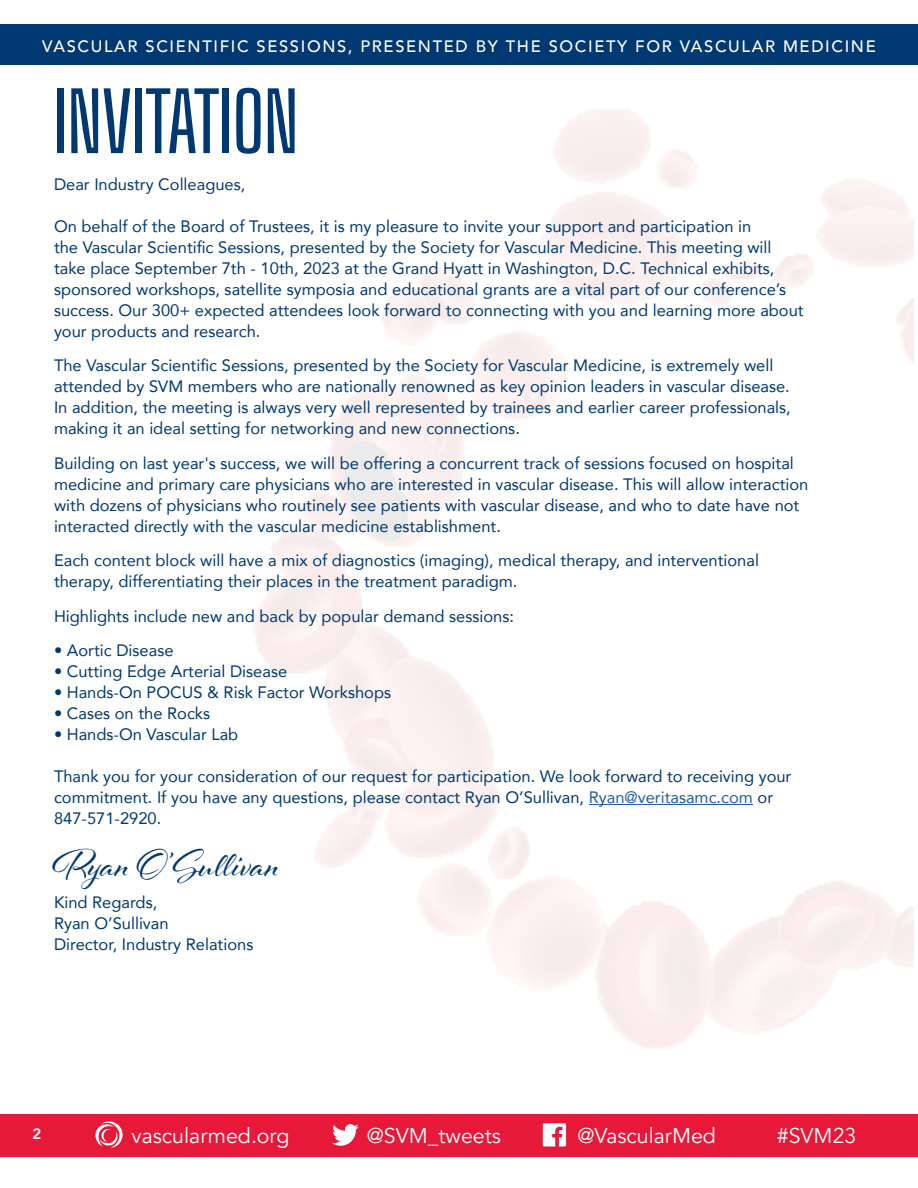
<style>
.page{position:relative;width:918px;height:1188px;background:#fff}
.page>*{position:absolute;margin:0;border:0;box-sizing:border-box;transform-origin:0 0}
.t1{font:100 81px "Big Shoulders Display";letter-spacing:-.01em;color:#003872;scale:1.04 1}
.t2{font:40.5px "Al Fresco";color:#003872}
.t3{font:21.3px "Avenir";color:#fff}
.t4{font:16.5px/21px "Avenir";color:#003872}
.t5{font:500 16.5px "Avenir";letter-spacing:.1em;color:#fff}
.t6{font:800 15px "Avenir";color:#fff}
.s1{color:#215e9e}
</style>
<div class="page">
<div style="left:0;top:1114px;width:918px;height:43px;background:#e71939"></div>
<div style="left:0;top:24px;width:918px;height:41px;background:#003872"></div>
<svg style="left:543px;top:1123px;width:23px;height:24px"></svg>
<svg style="left:332px;top:1124px;width:27px;height:22px"></svg>
<svg style="left:95px;top:1121px;width:28px;height:27px"></svg>
<hr style="left:589px;top:804px;width:164px;height:1px;background:#215e9e">
<p class="t5" style="left:42px;top:32px;width:835px">VASCULAR SCIENTIFIC SESSIONS, PRESENTED BY THE SOCIETY FOR VASCULAR MEDICINE</p>
<h1 class="t1" style="left:53px;top:67px;width:238px">INVITATION</h1>
<p class="t4" style="left:54px;top:173px;width:193px">Dear Industry Colleagues,</p>
<p class="t4" style="left:54px;top:215px;width:751px">On behalf of the Board of Trustees, it is my pleasure to invite your support and participation in<br>the Vascular Scientific Sessions, presented by the Society for Vascular Medicine. This meeting will take place September 7th - 10th, 2023 at the Grand Hyatt in Washington, D.C. Technical exhibits, sponsored workshops, satellite symposia and educational grants are a vital part of our conference’s success. Our 300+ expected attendees look forward to connecting with you and learning more about your products and research.</p>
<p class="t4" style="left:54px;top:355px;width:738px">The Vascular Scientific Sessions, presented by the Society for Vascular Medicine, is extremely well attended by SVM members who are nationally renowned as key opinion leaders in vascular disease.<br>In addition, the meeting is always very well represented by trainees and earlier career professionals, making it an ideal setting for networking and new connections.</p>
<p class="t4" style="left:54px;top:452px;width:756px">Building on last year's success, we will be offering a concurrent track of sessions focused on hospital medicine and primary care physicians who are interested in vascular disease. This will allow interaction with dozens of physicians who routinely see patients with vascular disease, and who to date have not interacted directly with the vascular medicine establishment.</p>
<p class="t4" style="left:54px;top:550px;width:707px">Each content block will have a mix of diagnostics (imaging), medical therapy, and interventional therapy, differentiating their places in the treatment paradigm.</p>
<p class="t4" style="left:54px;top:605px;width:462px">Highlights include new and back by popular demand sessions:</p>
<p class="t4" style="left:54px;top:640px;width:121px">• Aortic Disease</p>
<p class="t4" style="left:54px;top:661px;width:235px">• Cutting Edge Arterial Disease</p>
<p class="t4" style="left:54px;top:682px;width:339px">• Hands-On POCUS &amp; Risk Factor Workshops</p>
<p class="t4" style="left:54px;top:703px;width:158px">• Cases on the Rocks</p>
<p class="t4" style="left:54px;top:724px;width:186px">• Hands-On Vascular Lab</p>
<p class="t4" style="left:54px;top:766px;width:739px">Thank you for your consideration of our request for participation. We look forward to receiving your commitment. If you have any questions, please contact Ryan O’Sullivan, <span class="s1">Ryan@veritasamc.com</span> or<br>847-571-2920.</p>
<h2 class="t2" style="left:52px;top:838px;width:228px">Ryan O ’Sullivan</h2>
<p class="t4" style="left:54px;top:892px;width:201px">Kind Regards,<br>Ryan O’Sullivan<br>Director, Industry Relations</p>
<p class="t6" style="left:32px;top:1122px;width:10px">2</p>
<p class="t3" style="left:131px;top:1123px;width:159px">vascularmed.org</p>
<p class="t3" style="left:367px;top:1123px;width:136px">@SVM_tweets</p>
<p class="t3" style="left:577px;top:1123px;width:140px">@VascularMed</p>
<p class="t3" style="left:777px;top:1123px;width:81px">#SVM23</p>
</div>
